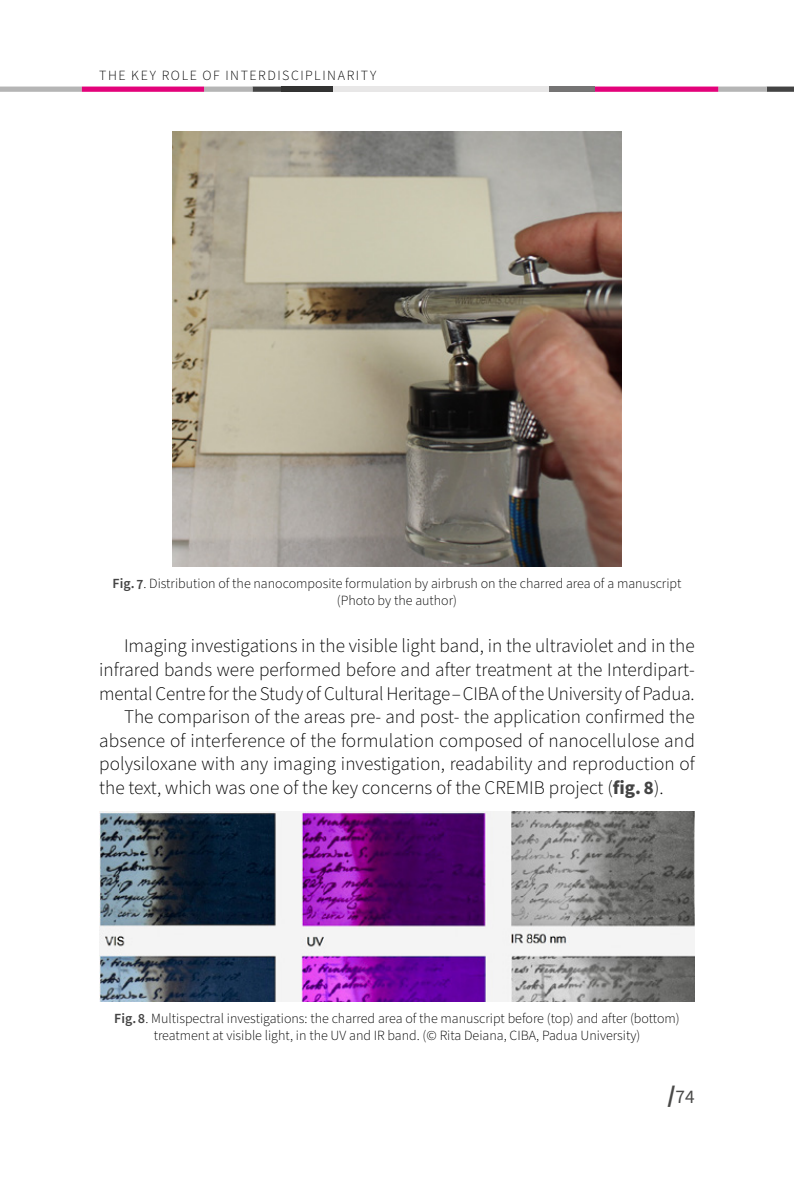
<style>
.page{position:relative;width:794px;height:1191px;background:#fff}
.page>*{position:absolute;margin:0;border:0;box-sizing:border-box;transform-origin:0 0}
.t1{font:300 19.25px "Source Sans Pro";color:#000}
.t2{font:19.25px "Source Sans Pro";color:#4a4a49}
.t3{font:300 14px/17.5px "Source Sans Pro";color:#000;text-align:center}
.s1{font-weight:600;color:#444}
.s2{font-weight:700;color:#444}
.s3{font-weight:700;font-size:24.5px}
</style>
<div class="page">
<svg style="left:0;top:87px;width:794px;height:5px;background:#c1538e"></svg>
<div style="left:549px;top:87px;width:46px;height:5px;background:#757474"></div>
<div style="left:332px;top:87px;width:217px;height:5px;background:#e8e7e7"></div>
<div style="left:281px;top:87px;width:51px;height:5px;background:#333332"></div>
<img style="left:173px;top:132px;width:448px;height:434px">
<img style="left:99px;top:811px;width:595px;height:191px">
<p class="t3" style="left:99px;top:67px;width:41px">The key</p>
<p class="t3" style="left:162px;top:67px;width:10px">role</p>
<p class="t3" style="left:203px;top:67px;width:37px">of Interdisciplinarity</p>
<p class="t3" style="left:113px;top:574px;width:570px"><span class="s1">Fig. 7</span>. Distribution of the nanocomposite formulation by airbrush on the charred area of a manuscript (Photo by the author)</p>
<p class="t1" style="left:124px;top:633px;width:572px">Imaging investigations in the visible light band, in the ultraviolet and in the</p>
<p class="t1" style="left:99px;top:656px;width:597px">infrared bands were performed before and after treatment at the Interdipart-</p>
<p class="t1" style="left:99px;top:680px;width:597px">mental Centre for the Study of Cultural Heritage – CIBA of the University of Padua.</p>
<p class="t1" style="left:124px;top:704px;width:572px">The comparison of the areas pre- and post- the application confirmed the</p>
<p class="t1" style="left:99px;top:727px;width:597px">absence of interference of the formulation composed of nanocellulose and</p>
<p class="t1" style="left:99px;top:751px;width:597px">polysiloxane with any imaging investigation, readability and reproduction of</p>
<p class="t1" style="left:99px;top:775px;width:566px">the text, which was one of the key concerns of the CREMIB project (<span class="s2">fig. 8</span>).</p>
<p class="t3" style="left:114px;top:1010px;width:567px"><span class="s1">Fig. 8</span>. Multispectral investigations: the charred area of the manuscript before (top) and after (bottom) treatment at visible light, in the UV and IR band. (© Rita Deiana, CIBA, Padua University)</p>
<p class="t2" style="left:667px;top:1083px;width:29px"><span class="s3">/</span>74</p>
</div>
